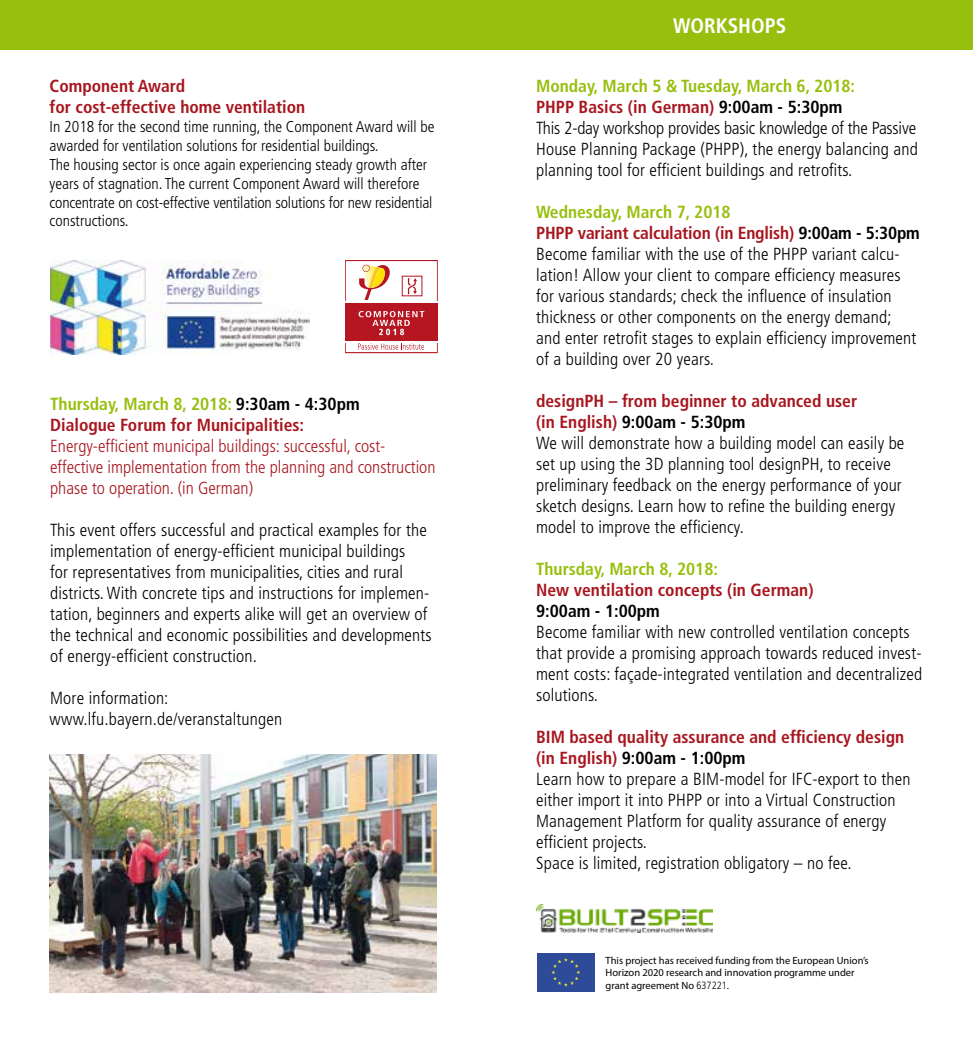
<style>
.page{position:relative;width:973px;height:1042px;background:#fff}
.page>*{position:absolute;margin:0;border:0;box-sizing:border-box;transform-origin:0 0}
.t1{font:700 condensed 21px "Frutiger";color:#fff}
.t2{font:300 condensed 17.5px/21px "Frutiger";letter-spacing:.01em;color:#000}
.t3{font:700 condensed 17.5px/21px "Frutiger";color:#a8161f}
.t4{font:300 condensed 17.5px/21px "Frutiger";color:#a8161f}
.t5{font:700 condensed 17.5px "Frutiger";color:#97bf0d}
.t6{font:700 condensed 17.5px "Frutiger";color:#000}
.t7{font:300 condensed 15.75px/18.9px "Frutiger";color:#000}
.t8{font:10.5px/12.6px "Myriad Pro";color:#000}
.s1{color:#97bf0d}
.s2{color:#000}
.s3{font-weight:700;color:#97bf0d}
.s4{font-weight:700;color:#a8161f}
.s5{font-weight:700}
.s6{font-family:"Frutiger";font-weight:300;font-stretch:condensed}
</style>
<div class="page">
<div style="left:0;top:0;width:972px;height:50px;background:#97bf0d"></div>
<img style="left:50px;top:755px;width:387px;height:237px">
<img style="left:50px;top:260px;width:259px;height:95px">
<svg style="left:345px;top:260px;width:92px;height:93px"></svg>
<img style="left:536px;top:904px;width:176px;height:29px">
<svg style="left:537px;top:953px;width:58px;height:39px"></svg>
<div style="left:537px;top:953px;width:57px;height:38px;background:#2d4b98"></div>
<svg style="left:551px;top:958px;width:29px;height:28px"></svg>
<p class="t3" style="left:50px;top:75px;width:257px">Component Award<br>for cost-effective home ventilation</p>
<p class="t7" style="left:50px;top:117px;width:386px">In 2018 for the second time running, the Component Award will be awarded for ventilation solutions for residential buildings.<br>The housing sector is once again experiencing steady growth after years of stagnation. The current Component Award will therefore concentrate on cost-effective ventilation solutions for new residential constructions.</p>
<p class="t3" style="left:50px;top:394px;width:311px"><span class="s1">Thursday, March 8, 2018:</span> <span class="s2">9:30am - 4:30pm<br></span>Dialogue Forum for Municipalities:</p>
<p class="t4" style="left:50px;top:436px;width:387px">Energy-efficient municipal buildings: successful, cost&shy;effective implementation from the planning and construction phase to operation. (in German)</p>
<p class="t2" style="left:50px;top:520px;width:383px">This event offers successful and practical examples for the implementation of energy-efficient municipal buildings<br>for representatives from municipalities, cities and rural districts. With concrete tips and instructions for implemen&shy;tation, beginners and experts alike will get an overview of the technical and economic possibilities and developments of energy-efficient construction.</p>
<p class="t2" style="left:50px;top:688px;width:120px">More information:</p>
<p class="t2" style="left:50px;top:709px;width:234px">www.lfu.bayern.de/veranstaltungen</p>
<p class="t1" style="left:673px;top:13px;width:114px">WORKSHOPS</p>
<p class="t2" style="left:536px;top:76px;width:383px"><span class="s3">Monday, March 5 &amp; Tuesday, March 6, 2018:<br></span><span class="s4">PHPP Basics (in German)</span> <span class="s5">9:00am - 5:30pm<br></span>This 2-day workshop provides basic knowledge of the Passive House Planning Package (PHPP), the energy balancing and planning tool for efficient buildings and retrofits.</p>
<p class="t2" style="left:536px;top:202px;width:385px"><span class="s3">Wednesday, March 7, 2018<br></span><span class="s4">PHPP variant calculation (in English)</span> <span class="s5">9:00am - 5:30pm </span>Become familiar with the use of the PHPP variant calcu&shy;lation! Allow your client to compare efficiency measures for various standards; check the influence of insulation thickness or other components on the energy demand; and enter retrofit stages to explain efficiency improvement of a building over 20 years.</p>
<p class="t2" style="left:536px;top:391px;width:370px"><span class="s4">designPH – from beginner to advanced user<br>(in English)</span> <span class="s5">9:00am - 5:30pm<br></span>We will demonstrate how a building model can easily be set up using the 3D planning tool designPH, to receive preliminary feedback on the energy performance of your sketch designs. Learn how to refine the building energy model to improve the efficiency.</p>
<p class="t5" style="left:536px;top:559px;width:183px">Thursday, March 8, 2018:</p>
<p class="t3" style="left:536px;top:579px;width:279px">New ventilation concepts (in German)</p>
<p class="t6" style="left:536px;top:601px;width:125px">9:00am - 1:00pm</p>
<p class="t2" style="left:536px;top:622px;width:387px">Become familiar with new controlled ventilation concepts that provide a promising approach towards reduced invest&shy;ment costs: façade-integrated ventilation and decentralized solutions.</p>
<p class="t2" style="left:536px;top:727px;width:376px"><span class="s4">BIM based quality assurance and efficiency design (in English)</span> <span class="s5">9:00am - 1:00pm<br></span>Learn how to prepare a BIM-model for IFC-export to then either import it into PHPP or into a Virtual Construction Management Platform for quality assurance of energy efficient projects.<br>Space is limited, registration obligatory – no fee.</p>
<p class="t8" style="left:605px;top:954px;width:264px">This project has received funding from the European Union’s<br>Horizon 2020 research and innovation programme under grant agreement No <span class="s6">637221</span>.</p>
</div>
